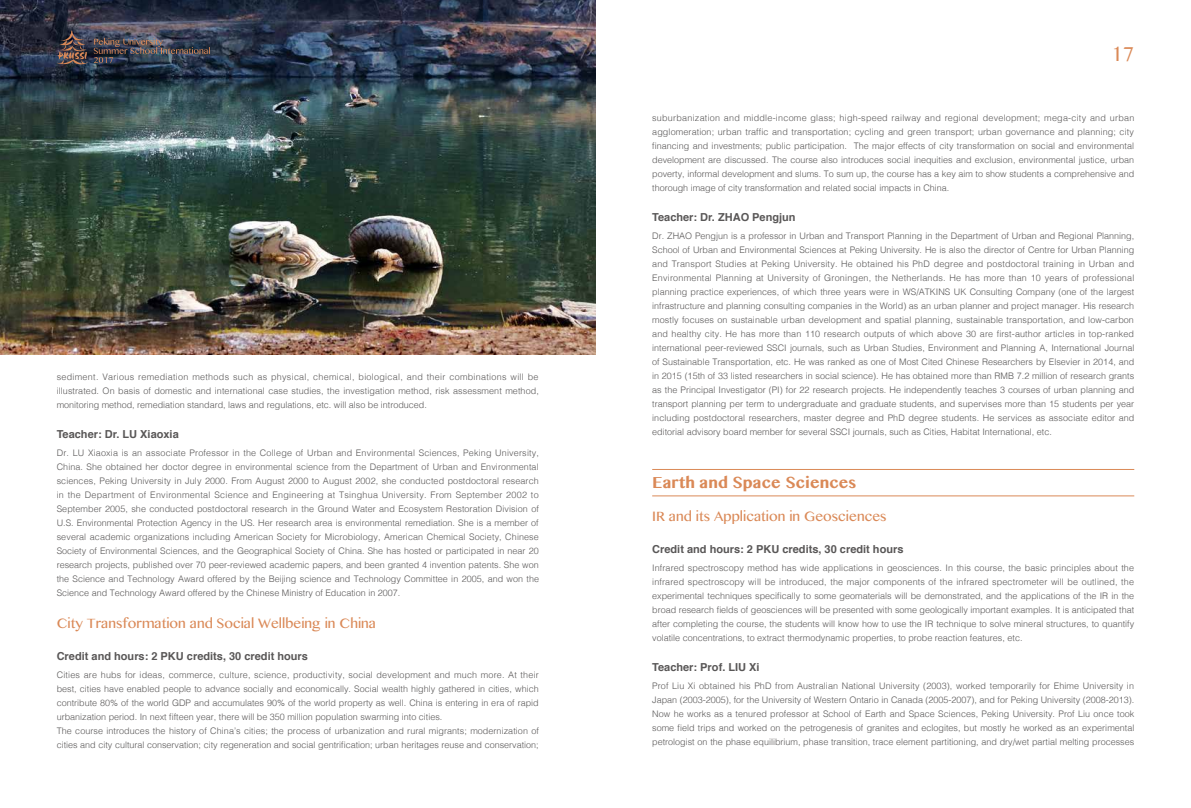
<style>
.page{position:relative;width:1191px;height:808px;background:#fff}
.page>*{position:absolute;margin:0;border:0;box-sizing:border-box;transform-origin:0 0}
.t1{font:18px "Bangla MN";color:#da8957}
.t2{font:700 14px "Bangla MN";color:#da8957}
.t3{font:12px "Bangla MN";color:#da8957}
.t4{font:700 11px "Helvetica";color:#595757}
.t5{font:300 9px/14px "Helvetica";color:#595757;text-align:justify}
</style>
<div class="page">
<img style="left:0;top:0;width:595px;height:354px">
<hr style="left:652px;top:495px;width:482px;height:1px;background:#da8957">
<hr style="left:652px;top:469px;width:482px;height:1px;background:#da8957">
<svg style="left:57px;top:30px;width:31px;height:35px"></svg>
<svg style="left:94px;top:38px;width:116px;height:25px;background:#474752"></svg>
<p class="t5" style="left:57px;top:369px;width:483px">sediment. Various remediation methods such as physical, chemical, biological, and their combinations will be illustrated. On basis of domestic and international case studies, the investigation method, risk assessment method, monitoring method, remediation standard, laws and regulations, etc. will also be introduced.</p>
<p class="t4" style="left:57px;top:425px;width:124px">Teacher: Dr. LU Xiaoxia</p>
<p class="t5" style="left:57px;top:445px;width:484px">Dr. LU Xiaoxia is an associate Professor in the College of Urban and Environmental Sciences, Peking University, China. She obtained her doctor degree in environmental science from the Department of Urban and Environmental sciences, Peking University in July 2000. From August 2000 to August 2002, she conducted postdoctoral research in the Department of Environmental Science and Engineering at Tsinghua University. From September 2002 to September 2005, she conducted postdoctoral research in the Ground Water and Ecosystem Restoration Division of U.S. Environmental Protection Agency in the US. Her research area is environmental remediation. She is a member of several academic organizations including American Society for Microbiology, American Chemical Society, Chinese Society of Environmental Sciences, and the Geographical Society of China. She has hosted or participated in near 20 research projects, published over 70 peer-reviewed academic papers, and been granted 4 invention patents. She won the Science and Technology Award offered by the Beijing science and Technology Committee in 2005, and won the Science and Technology Award offered by the Chinese Ministry of Education in 2007.</p>
<h3 class="t3" style="left:57px;top:614px;width:321px">City Transformation and Social Wellbeing in China</h3>
<p class="t4" style="left:57px;top:647px;width:253px">Credit and hours: 2 PKU credits, 30 credit hours</p>
<p class="t5" style="left:57px;top:667px;width:484px;text-align:left">Cities are hubs for ideas, commerce, culture, science, productivity, social development and much more. At their best, cities have enabled people to advance socially and economically. Social wealth highly gathered in cities, which contribute 80% of the world GDP and accumulates 90% of the world property as well. China is entering in era of rapid urbanization period. In next fifteen year, there will be 350 million population swarming into cities.<br>The course introduces the history of China’s cities; the process of urbanization and rural migrants; modernization of cities and city cultural conservation; city regeneration and social gentrification; urban heritages reuse and conservation;</p>
<h1 class="t1" style="left:1110px;top:41px;width:25px">17</h1>
<p class="t5" style="left:652px;top:110px;width:483px">suburbanization and middle-income glass; high-speed railway and regional development; mega-city and urban agglomeration; urban traffic and transportation; cycling and green transport; urban governance and planning; city financing and investments; public participation. The major effects of city transformation on social and environmental development are discussed. The course also introduces social inequities and exclusion, environmental justice, urban poverty, informal development and slums. To sum up, the course has a key aim to show students a comprehensive and thorough image of city transformation and related social impacts in China.</p>
<p class="t4" style="left:652px;top:208px;width:145px">Teacher: Dr. ZHAO Pengjun</p>
<p class="t5" style="left:652px;top:228px;width:484px">Dr. ZHAO Pengjun is a professor in Urban and Transport Planning in the Department of Urban and Regional Planning, School of Urban and Environmental Sciences at Peking University. He is also the director of Centre for Urban Planning and Transport Studies at Peking University. He obtained his PhD degree and postdoctoral training in Urban and Environmental Planning at University of Groningen, the Netherlands. He has more than 10 years of professional planning practice experiences, of which three years were in WS/ATKINS UK Consulting Company (one of the largest infrastructure and planning consulting companies in the World) as an urban planner and project manager. His research mostly focuses on sustainable urban development and spatial planning, sustainable transportation, and low-carbon and healthy city. He has more than 110 research outputs of which above 30 are first-author articles in top-ranked international peer-reviewed SSCI journals, such as Urban Studies, Environment and Planning A, International Journal of Sustainable Transportation, etc. He was ranked as one of Most Cited Chinese Researchers by Elsevier in 2014, and in 2015 (15th of 33 listed researchers in social science). He has obtained more than RMB 7.2 million of research grants as the Principal Investigator (PI) for 22 research projects. He independently teaches 3 courses of urban planning and transport planning per term to undergraduate and graduate students, and supervises more than 15 students per year including postdoctoral researchers, master degree and PhD degree students. He services as associate editor and editorial advisory board member for several SSCI journals, such as Cities, Habitat International, etc.</p>
<h2 class="t2" style="left:652px;top:472px;width:206px">Earth and Space Sciences</h2>
<h3 class="t3" style="left:652px;top:507px;width:236px">IR and its Application in Geosciences</h3>
<p class="t4" style="left:652px;top:540px;width:253px">Credit and hours: 2 PKU credits, 30 credit hours</p>
<p class="t5" style="left:652px;top:560px;width:483px">Infrared spectroscopy method has wide applications in geosciences. In this course, the basic principles about the infrared spectroscopy will be introduced, the major components of the infrared spectrometer will be outlined, the experimental techniques specifically to some geomaterials will be demonstrated, and the applications of the IR in the broad research fields of geosciences will be presented with some geologically important examples. It is anticipated that after completing the course, the students will know how to use the IR technique to solve mineral structures, to quantify volatile concentrations, to extract thermodynamic properties, to probe reaction features, etc.</p>
<p class="t4" style="left:652px;top:658px;width:109px">Teacher: Prof. LIU Xi</p>
<p class="t5" style="left:652px;top:678px;width:484px">Prof Liu Xi obtained his PhD from Australian National University (2003), worked temporarily for Ehime University in Japan (2003-2005), for the University of Western Ontario in Canada (2005-2007), and for Peking University (2008-2013).<br>Now he works as a tenured professor at School of Earth and Space Sciences, Peking University. Prof Liu once took some field trips and worked on the petrogenesis of granites and eclogites, but mostly he worked as an experimental petrologist on the phase equilibrium, phase transition, trace element partitioning, and dry/wet partial melting processes</p>
</div>
